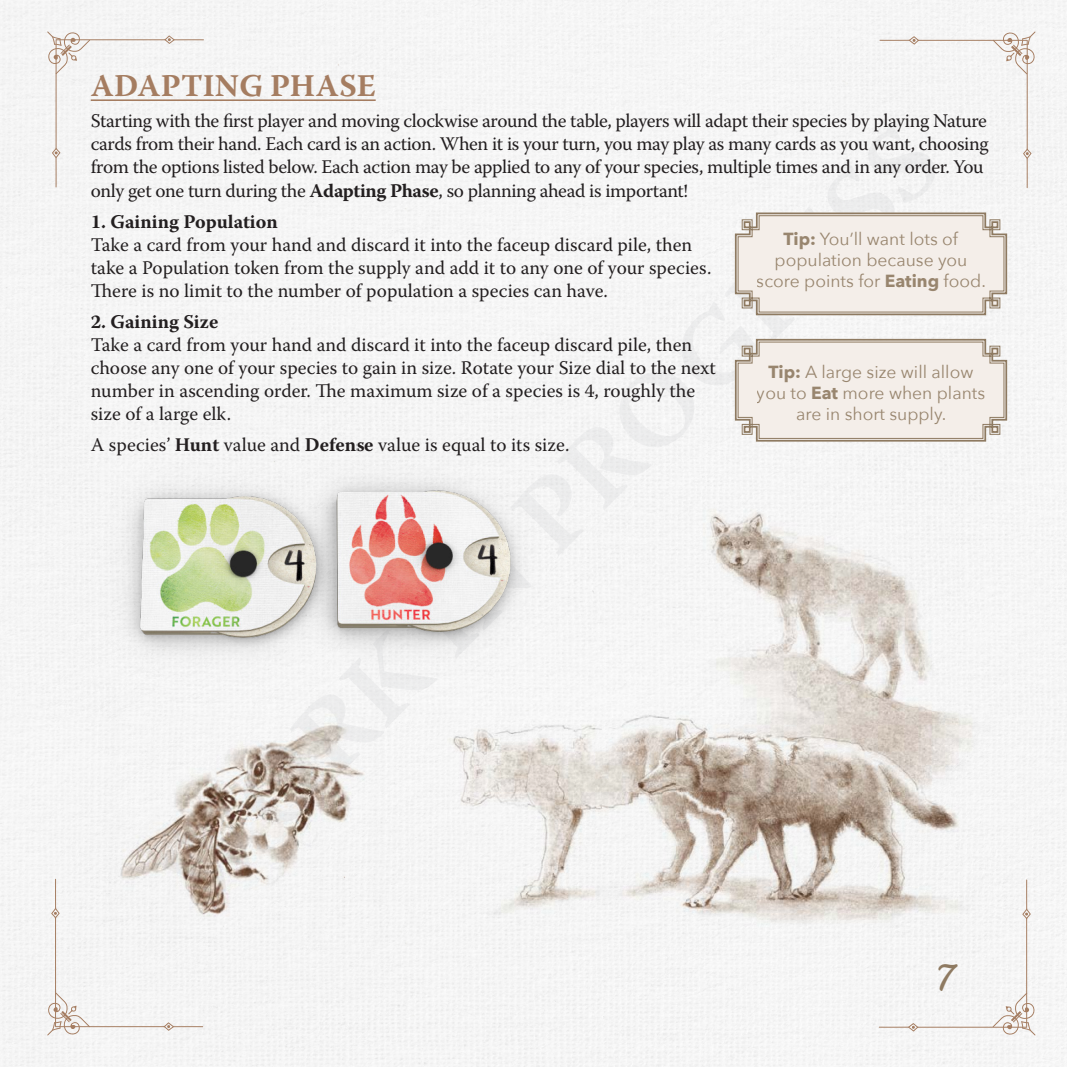
<style>
.page{position:relative;width:1067px;height:1067px;background:#fff}
.page>*{position:absolute;margin:0;border:0;box-sizing:border-box;transform-origin:0 0}
.t1{font:36.75px "Modish";color:#8e7a61}
.Subhead{font:700 31.5px "Warnock Pro";letter-spacing:.005em;color:#a57d61}
.Body{font:19.25px/23.1px "Warnock Pro";letter-spacing:-.005em;color:#231f20}
.Body_Subhead{font:700 19.25px "Warnock Pro";color:#231f20}
.t2{font:17.5px/21px "Avenir Next";color:#8e7a61;text-align:center}
.s1{font-weight:700}
</style>
<div class="page">
<div style="left:879px;top:31px;width:156px;height:157px;background:#f4f4f4"></div>
<div style="left:47px;top:878px;width:156px;height:157px;background:#f5f5f5"></div>
<svg style="left:878px;top:1014px;width:157px;height:21px"></svg>
<div style="left:47px;top:31px;width:157px;height:156px;background:#f4f4f4"></div>
<hr style="left:91px;top:99px;width:285px;height:2px;background:#a57d61">
<svg style="left:734px;top:212px;width:274px;height:104px"></svg>
<svg style="left:734px;top:338px;width:274px;height:104px"></svg>
<img style="left:357px;top:442px;width:695px;height:572px">
<img style="left:84px;top:851px;width:326px;height:97px">
<img style="left:0;top:353px;width:643px;height:498px">
<p class="Subhead" style="left:91px;top:67px;width:286px">ADAPTING PHASE</p>
<p class="Body" style="left:91px;top:109px;width:899px">Starting with the first player and moving clockwise around the table, players will adapt their species by playing Nature cards from their hand. Each card is an action. When it is your turn, you may play as many cards as you want, choosing from the options listed below. Each action may be applied to any of your species, multiple times and in any order. You only get one turn during the <span class="s1">Adapting Phase</span>, so planning ahead is important!</p>
<p class="Body_Subhead" style="left:91px;top:210px;width:188px">1. Gaining Population</p>
<p class="Body" style="left:91px;top:232px;width:622px">Take a card from your hand and discard it into the faceup discard pile, then take a Population token from the supply and add it to any one of your species.<br>There is no limit to the number of population a species can have.</p>
<p class="Body_Subhead" style="left:91px;top:310px;width:129px">2. Gaining Size</p>
<p class="Body" style="left:91px;top:333px;width:626px">Take a card from your hand and discard it into the faceup discard pile, then choose any one of your species to gain in size. Rotate your Size dial to the next number in ascending order. The maximum size of a species is 4, roughly the size of a large elk.</p>
<p class="Body" style="left:91px;top:433px;width:480px">A species’ <span class="s1">Hunt</span> value and <span class="s1">Defense</span> value is equal to its size.</p>
<p class="t2" style="left:756px;top:228px;width:231px"><span class="s1">Tip:</span> You’ll want lots of population because you score points for <span class="s1">Eating</span> food.</p>
<p class="t2" style="left:757px;top:360px;width:230px"><span class="s1">Tip:</span> A large size will allow you to <span class="s1">Eat</span> more when plants are in short supply.</p>
<h1 class="t1" style="left:937px;top:955px;width:19px">7</h1>
</div>
